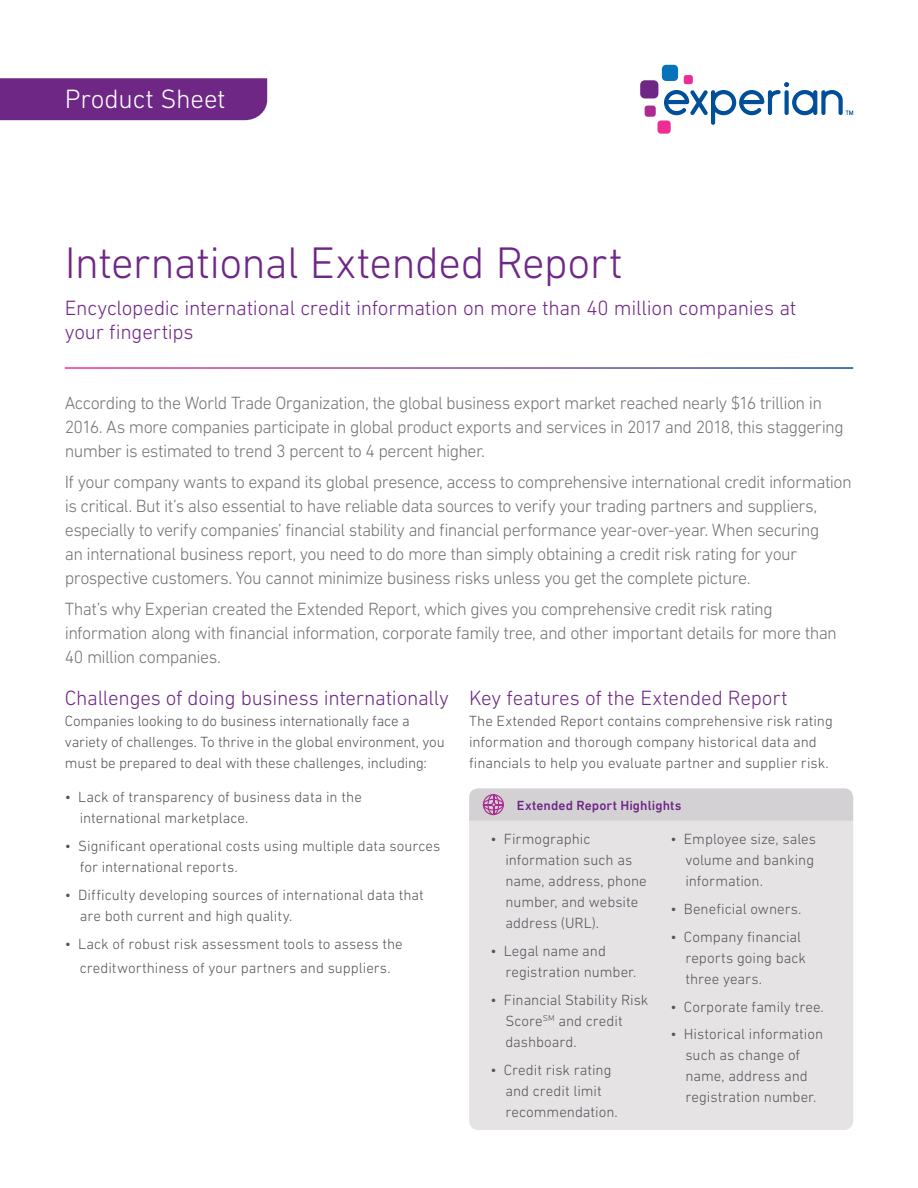
<style>
.page{position:relative;width:918px;height:1188px;background:#fff}
.page>*{position:absolute;margin:0;border:0;box-sizing:border-box;transform-origin:0 0}
.Title_heading_30_34{font:300 45px "DIN Next W1 G";letter-spacing:-.015em;color:#6f2786}
.t1{font:300 27px "DIN Next W1 G";letter-spacing:-.01em;color:#fff}
.Title_subheading_14{font:300 21px/24px "DIN Next W1 G";letter-spacing:-.01em;color:#6f2786}
.Headline_14_16{font:300 21px "DIN Next W1 G";letter-spacing:-.01em;color:#6f2786}
.Introduction_12_16{font:300 18px/24px "DIN Next W1 G";letter-spacing:-.035em;color:#747478}
.Body_text_10_14{font:300 15px/21px "DIN Next W1 G";color:#54555a}
.t2{font:500 13.5px "DIN Next W1 G";letter-spacing:.01em;color:#6f2786}
</style>
<div class="page">
<div style="left:0;top:78px;width:267px;height:42px;background:#6f2786"></div>
<div style="left:662px;top:65px;width:16px;height:16px;background:#0773bb;border-radius:4px"></div>
<div style="left:640px;top:80px;width:18px;height:18px;background:#6f2786;border-radius:5px"></div>
<div style="left:645px;top:106px;width:11px;height:11px;background:#ac2b91;border-radius:3px"></div>
<div style="left:658px;top:120px;width:13px;height:14px;background:#ed2d94;border-radius:3px"></div>
<div style="left:684px;top:75px;width:9px;height:9px;background:#ed2d94;border-radius:2px"></div>
<svg style="left:664px;top:82px;width:189px;height:43px"></svg>
<div style="left:469px;top:821px;width:384px;height:309px;background:#e6e3e5"></div>
<div style="left:469px;top:788px;width:384px;height:33px;background:#d3d1d3"></div>
<h2 class="t1" style="left:65px;top:83px;width:162px">Product Sheet</h2>
<p class="Title_heading_30_34" style="left:65px;top:237px;width:559px">International Extended Report</p>
<p class="Title_subheading_14" style="left:65px;top:296px;width:733px">Encyclopedic international credit information on more than 40 million companies at your fingertips</p>
<p class="Introduction_12_16" style="left:65px;top:391px;width:781px">According to the World Trade Organization, the global business export market reached nearly $16 trillion in<br>2016. As more companies participate in global product exports and services in 2017 and 2018, this staggering number is estimated to trend 3 percent to 4 percent higher.</p>
<p class="Introduction_12_16" style="left:65px;top:470px;width:789px">If your company wants to expand its global presence, access to comprehensive international credit information is critical. But it’s also essential to have reliable data sources to verify your trading partners and suppliers, especially to verify companies’ financial stability and financial performance year-over-year. When securing<br>an international business report, you need to do more than simply obtaining a credit risk rating for your prospective customers. You cannot minimize business risks unless you get the complete picture.</p>
<p class="Introduction_12_16" style="left:65px;top:596px;width:774px">That’s why Experian created the Extended Report, which gives you comprehensive credit risk rating information along with financial information, corporate family tree, and other important details for more than<br>40 million companies.</p>
<p class="Headline_14_16" style="left:65px;top:686px;width:386px">Challenges of doing business internationally</p>
<p class="Body_text_10_14" style="left:65px;top:710px;width:382px">Companies looking to do business internationally face a variety of challenges. To thrive in the global environment, you must be prepared to deal with these challenges, including:</p>
<p class="Body_text_10_14" style="left:80px;top:787px;width:284px;text-indent:-15px">• Lack of transparency of business data in the international marketplace.</p>
<p class="Body_text_10_14" style="left:80px;top:835px;width:362px;text-indent:-15px">• Significant operational costs using multiple data sources for international reports.</p>
<p class="Body_text_10_14" style="left:80px;top:884px;width:346px;text-indent:-15px">• Difficulty developing sources of international data that are both current and high quality.</p>
<p class="Body_text_10_14" style="left:65px;top:931px;width:340px;line-height:24px;text-align:center">• Lack of robust risk assessment tools to assess the creditworthiness of your partners and suppliers.</p>
<p class="Headline_14_16" style="left:469px;top:686px;width:320px">Key features of the Extended Report</p>
<p class="Body_text_10_14" style="left:469px;top:710px;width:365px">The Extended Report contains comprehensive risk rating information and thorough company historical data and financials to help you evaluate partner and supplier risk.</p>
<p class="t2" style="left:517px;top:797px;width:166px">Extended Report Highlights</p>
<p class="Body_text_10_14" style="left:505px;top:829px;width:143px;text-indent:-15px">• Firmographic information such as name, address, phone number, and website address (URL).</p>
<p class="Body_text_10_14" style="left:505px;top:940px;width:132px;text-indent:-15px">• Legal name and registration number.</p>
<p class="Body_text_10_14" style="left:505px;top:989px;width:145px;text-indent:-15px">• Financial Stability Risk<br>Score<sup>SM</sup> and credit dashboard.</p>
<p class="Body_text_10_14" style="left:505px;top:1059px;width:114px;text-indent:-15px">• Credit risk rating and credit limit recommendation.</p>
<p class="Body_text_10_14" style="left:685px;top:829px;width:132px;text-indent:-15px">• Employee size, sales volume and banking information.</p>
<p class="Body_text_10_14" style="left:670px;top:898px;width:133px">• Beneficial owners.</p>
<p class="Body_text_10_14" style="left:685px;top:926px;width:122px;text-indent:-15px">• Company financial reports going back three years.</p>
<p class="Body_text_10_14" style="left:670px;top:996px;width:155px">• Corporate family tree.</p>
<p class="Body_text_10_14" style="left:670px;top:1024px;width:154px;text-align:center">• Historical information such as change of name, address and registration number.</p>
</div>
